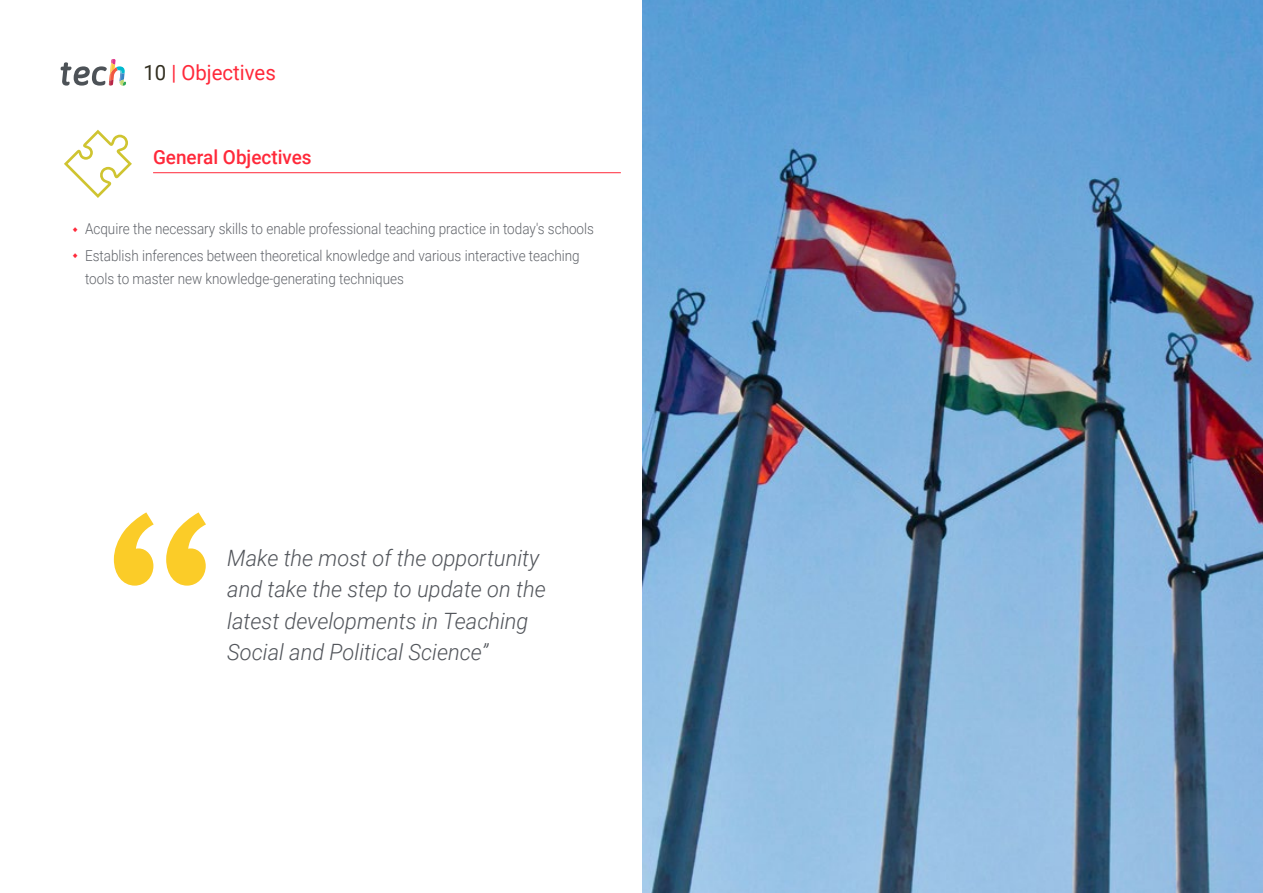
<style>
.page{position:relative;width:1263px;height:893px;background:#fff}
.page>*{position:absolute;margin:0;border:0;box-sizing:border-box;transform-origin:0 0}
.t1{font:italic 300 22.5px/31.5px "Roboto";color:#52555b}
.t2{font:21px "Roboto";color:#ff293a}
.t3{font:500 19.5px "Roboto";color:#ff293a}
.t4{font:300 15px/26.7px "Roboto";color:#61646a;scale:.9 1}
.s1{color:#312e20}
</style>
<div class="page">
<hr style="left:153px;top:172px;width:468px;height:1px;background:#ff293a">
<svg style="left:64px;top:130px;width:68px;height:68px"></svg>
<img style="left:642px;top:0;width:621px;height:893px">
<svg style="left:61px;top:59px;width:65px;height:27px"></svg>
<svg style="left:114px;top:512px;width:92px;height:74px"></svg>
<h2 class="t2" style="left:144px;top:57px;width:134px"><span class="s1">10</span> | Objectives</h2>
<h3 class="t3" style="left:153px;top:144px;width:160px">General Objectives</h3>
<p class="t4" style="left:85px;top:215px;width:567px">Acquire the necessary skills to enable professional teaching practice in today's schools<br>Establish inferences between theoretical knowledge and various interactive teaching</p>
<p class="t4" style="left:85px;top:264px;width:356px">tools to master new knowledge-generating techniques</p>
<h1 class="t1" style="left:227px;top:541px;width:320px">Make the most of the opportunity and take the step to update on the latest developments in Teaching<br>Social and Political Science”</h1>
</div>
